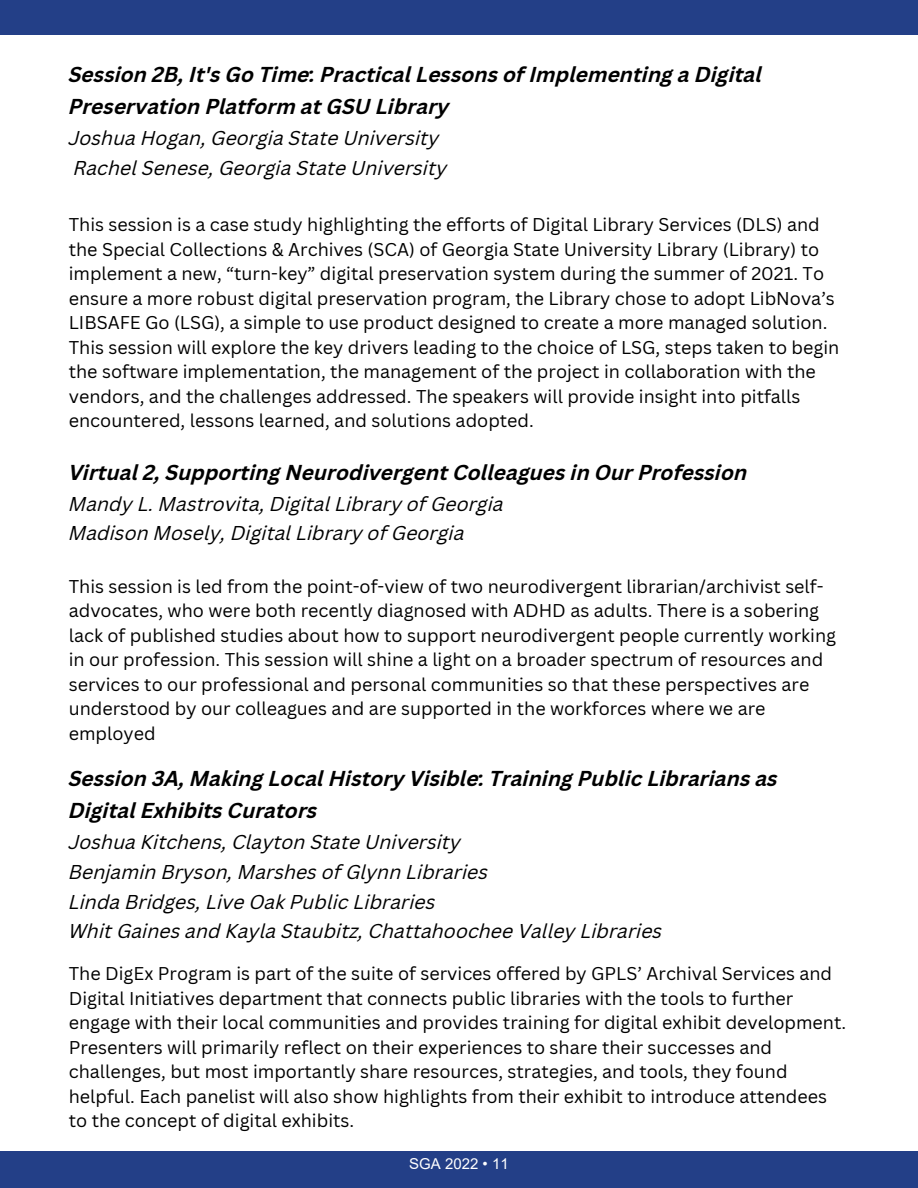
<style>
.page{position:relative;width:918px;height:1188px;background:#fff}
.page>*{position:absolute;margin:0;border:0;box-sizing:border-box;transform-origin:0 0}
.t1{font:italic 700 21px/32.4px "Canva Sans";color:#000}
.t2{font:italic 19.5px/29.7px "Canva Sans";color:#000}
.t3{font:18px/24.5px "Canva Sans";color:#000}
.t4{font:15px "Arial";color:#fff}
</style>
<div class="page">
<div style="left:0;top:1151px;width:918px;height:37px;background:#233f87"></div>
<div style="left:0;top:0;width:918px;height:35px;background:#233f87"></div>
<p class="t1" style="left:69px;top:60px;width:695px">Session 2B, It's Go Time: Practical Lessons of Implementing a Digital<br>Preservation Platform at GSU Library</p>
<p class="t2" style="left:69px;top:125px;width:380px">Joshua Hogan, Georgia State University<br>Rachel Senese, Georgia State University</p>
<p class="t3" style="left:69px;top:212px;width:772px">This session is a case study highlighting the efforts of Digital Library Services (DLS) and the Special Collections &amp; Archives (SCA) of Georgia State University Library (Library) to implement a new, “turn-key” digital preservation system during the summer of 2021. To ensure a more robust digital preservation program, the Library chose to adopt LibNova’s LIBSAFE Go (LSG), a simple to use product designed to create a more managed solution.<br>This session will explore the key drivers leading to the choice of LSG, steps taken to begin the software implementation, the management of the project in collaboration with the vendors, and the challenges addressed. The speakers will provide insight into pitfalls encountered, lessons learned, and solutions adopted.</p>
<p class="t1" style="left:69px;top:458px;width:680px">Virtual 2, Supporting Neurodivergent Colleagues in Our Profession</p>
<p class="t2" style="left:69px;top:491px;width:436px">Mandy L. Mastrovita, Digital Library of Georgia<br>Madison Mosely, Digital Library of Georgia</p>
<p class="t3" style="left:69px;top:574px;width:769px">This session is led from the point-of-view of two neurodivergent librarian/archivist self&shy;advocates, who were both recently diagnosed with ADHD as adults. There is a sobering lack of published studies about how to support neurodivergent people currently working in our profession. This session will shine a light on a broader spectrum of resources and services to our professional and personal communities so that these perspectives are understood by our colleagues and are supported in the workforces where we are employed</p>
<p class="t1" style="left:69px;top:764px;width:710px">Session 3A, Making Local History Visible: Training Public Librarians as<br>Digital Exhibits Curators</p>
<p class="t2" style="left:69px;top:829px;width:595px">Joshua Kitchens, Clayton State University<br>Benjamin Bryson, Marshes of Glynn Libraries<br>Linda Bridges, Live Oak Public Libraries<br>Whit Gaines and Kayla Staubitz, Chattahoochee Valley Libraries</p>
<p class="t3" style="left:69px;top:961px;width:779px">The DigEx Program is part of the suite of services offered by GPLS’ Archival Services and Digital Initiatives department that connects public libraries with the tools to further engage with their local communities and provides training for digital exhibit development.<br>Presenters will primarily reflect on their experiences to share their successes and challenges, but most importantly share resources, strategies, and tools, they found helpful. Each panelist will also show highlights from their exhibit to introduce attendees to the concept of digital exhibits.</p>
<p class="t4" style="left:409px;top:1153px;width:101px">SGA 2022 • 11</p>
</div>
